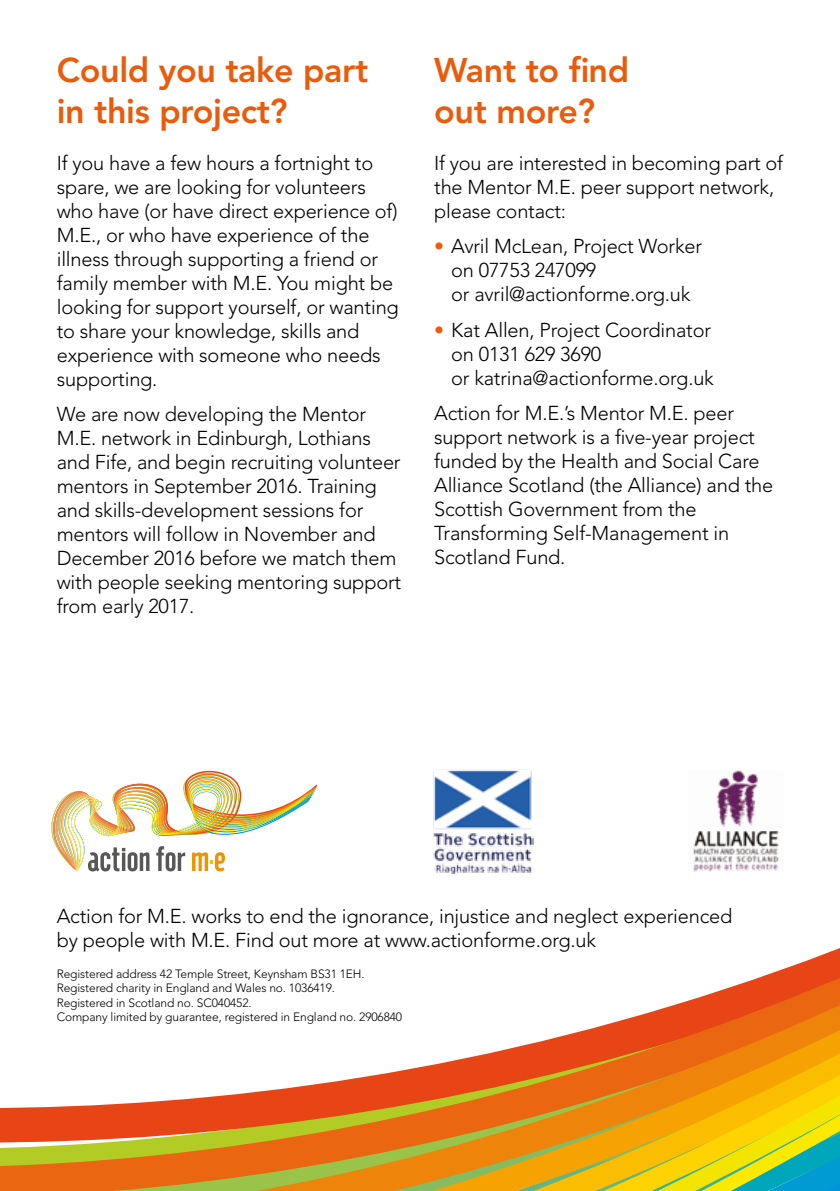
<style>
.page{position:relative;width:840px;height:1191px;background:#fff}
.page>*{position:absolute;margin:0;border:0;box-sizing:border-box;transform-origin:0 0}
.t1{font:800 34px/40.8px "Avenir LT Pro";letter-spacing:-.01em;color:#ea5b0b}
.t2{font:300 20px/24px "Avenir LT Pro";letter-spacing:-.01em;color:#000}
.t3{font:300 12px/14.4px "Avenir LT Pro";letter-spacing:-.01em;color:#000}
.s1{color:#ea5b0b}
</style>
<div class="page">
<svg style="left:0;top:870px;width:839px;height:321px"></svg>
<img style="left:687px;top:771px;width:95px;height:100px">
<img style="left:51px;top:771px;width:266px;height:100px">
<img style="left:432px;top:770px;width:100px;height:103px">
<h1 class="t1" style="left:57px;top:50px;width:313px">Could you take part in this project?</h1>
<p class="t2" style="left:57px;top:151px;width:343px">If you have a few hours a fortnight to spare, we are looking for volunteers who have (or have direct experience of)<br>M.E., or who have experience of the illness through supporting a friend or family member with M.E. You might be looking for support yourself, or wanting to share your knowledge, skills and experience with someone who needs supporting.</p>
<p class="t2" style="left:57px;top:402px;width:346px">We are now developing the Mentor M.E. network in Edinburgh, Lothians and Fife, and begin recruiting volunteer mentors in September 2016. Training and skills-development sessions for mentors will follow in November and December 2016 before we match them with people seeking mentoring support from early 2017.</p>
<h1 class="t1" style="left:434px;top:50px;width:196px">Want to find out more?</h1>
<p class="t2" style="left:434px;top:151px;width:350px">If you are interested in becoming part of the Mentor M.E. peer support network, please contact:</p>
<p class="t2" style="left:451px;top:234px;width:252px;text-indent:-17px"><span class="s1">•</span> Avril McLean, Project Worker on 07753 247099<br>or avril@actionforme.org.uk</p>
<p class="t2" style="left:451px;top:318px;width:264px;text-indent:-17px"><span class="s1">•</span> Kat Allen, Project Coordinator on 0131 629 3690<br>or katrina@actionforme.org.uk</p>
<p class="t2" style="left:434px;top:401px;width:340px">Action for M.E.’s Mentor M.E. peer support network is a five-year project funded by the Health and Social Care<br>Alliance Scotland (the Alliance) and the<br>Scottish Government from the<br>Transforming Self-Management in<br>Scotland Fund.</p>
<p class="t2" style="left:57px;top:903px;width:676px">Action for M.E. works to end the ignorance, injustice and neglect experienced by people with M.E. Find out more at www.actionforme.org.uk</p>
<p class="t3" style="left:57px;top:966px;width:347px">Registered address 42 Temple Street, Keynsham BS31 1EH.<br>Registered charity in England and Wales no. 1036419.<br>Registered in Scotland no. SC040452.<br>Company limited by guarantee, registered in England no. 2906840</p>
</div>
